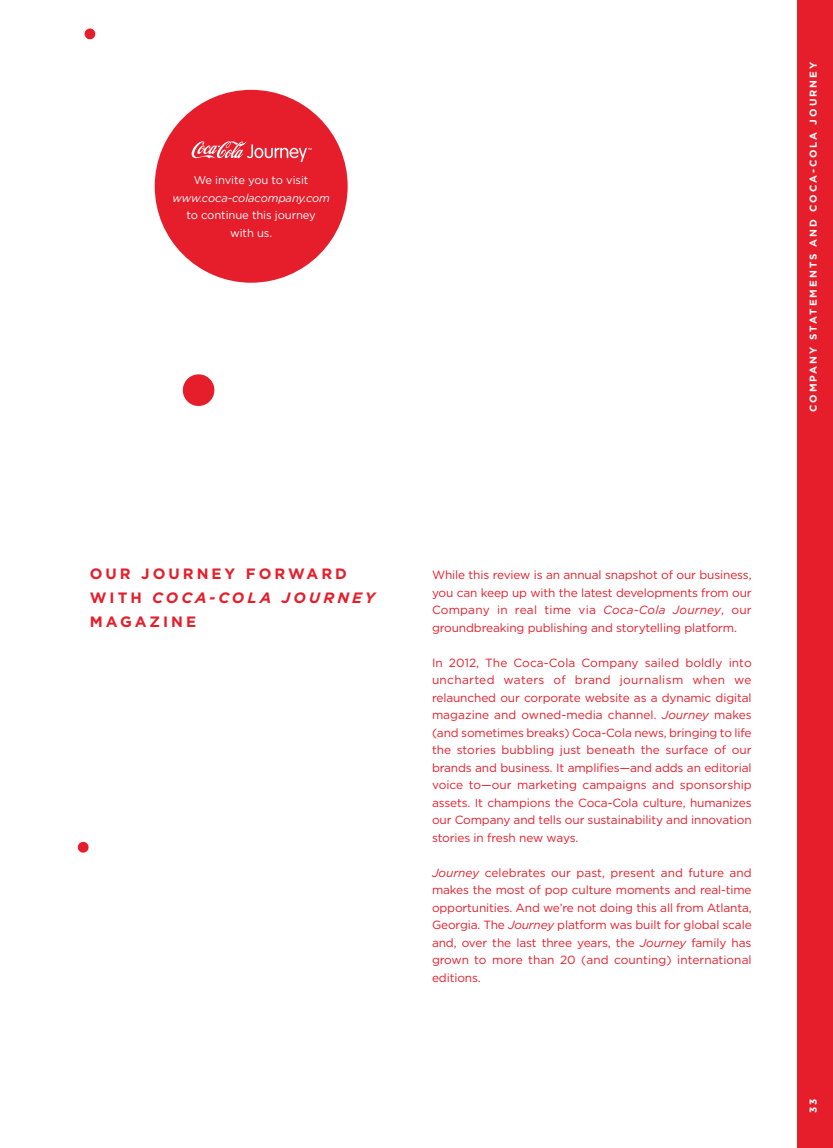
<style>
.page{position:relative;width:833px;height:1148px;background:#fff}
.page>*{position:absolute;margin:0;border:0;box-sizing:border-box;transform-origin:0 0}
.t1{font:700 15px/23.8px "Gotham HTF";letter-spacing:.2em;color:#e61d2a}
.t2{font:11.88px/17.5px "Gotham HTF";letter-spacing:-.01em;color:#e61d2a;text-align:justify}
.t3{font:11.25px/17.5px "Gotham HTF";letter-spacing:-.01em;color:#fff;text-align:center}
.t4{font:italic 11.25px "Gotham HTF";letter-spacing:-.01em;color:#fff}
.t5{font:700 10px "Gotham HTF";letter-spacing:.19em;color:#fff}
.s1{font-style:italic}
</style>
<div class="page">
<div style="left:155px;top:90px;width:192px;height:193px;background:#e61d2a;border-radius:50%"></div>
<svg style="left:192px;top:141px;width:119px;height:21px"></svg>
<svg style="left:84px;top:28px;width:12px;height:12px"></svg>
<svg style="left:182px;top:374px;width:33px;height:32px"></svg>
<svg style="left:77px;top:841px;width:12px;height:12px"></svg>
<div style="left:797px;top:0;width:35px;height:1148px;background:#e61d2a"></div>
<p class="t3" style="left:194px;top:171px;width:116px">We invite you to visit</p>
<p class="t4" style="left:172px;top:192px;width:159px">www.coca‑colacompany.com</p>
<p class="t3" style="left:186px;top:206px;width:131px">to continue this journey with us.</p>
<p class="t5" style="left:807px;top:412px;width:351px;rotate:-90deg">company statements and Coca-Cola Journey</p>
<p class="t1" style="left:90px;top:561px;width:286px">OUR JOURNEY FORWARD<br>WITH <span class="s1">COCA‑COLA JOURNEY<br></span>MAGAZINE</p>
<p class="t2" style="left:432px;top:566px;width:321px">While this review is an annual snapshot of our business, you can keep up with the latest developments from our Company in real time via <span class="s1">Coca‑Cola Journey</span>, our groundbreaking publishing and storytelling platform.</p>
<p class="t2" style="left:432px;top:653px;width:321px">In 2012, The Coca-Cola Company sailed boldly into uncharted waters of brand journalism when we relaunched our corporate website as a dynamic digital magazine and owned-media channel. <span class="s1">Journey</span> makes (and sometimes breaks) Coca‑Cola news, bringing to life the stories bubbling just beneath the surface of our brands and business. It amplifies—and adds an editorial voice to—our marketing campaigns and sponsorship assets. It champions the Coca‑Cola culture, humanizes our Company and tells our sustainability and innovation stories in fresh new ways.</p>
<p class="t2" style="left:432px;top:863px;width:321px"><span class="s1">Journey</span> celebrates our past, present and future and makes the most of pop culture moments and real‑time opportunities. And we’re not doing this all from Atlanta, Georgia. The <span class="s1">Journey</span> platform was built for global scale and, over the last three years, the <span class="s1">Journey</span> family has grown to more than 20 (and counting) international editions.</p>
<p class="t5" style="left:807px;top:1112px;width:16px;rotate:-90deg">33</p>
</div>
